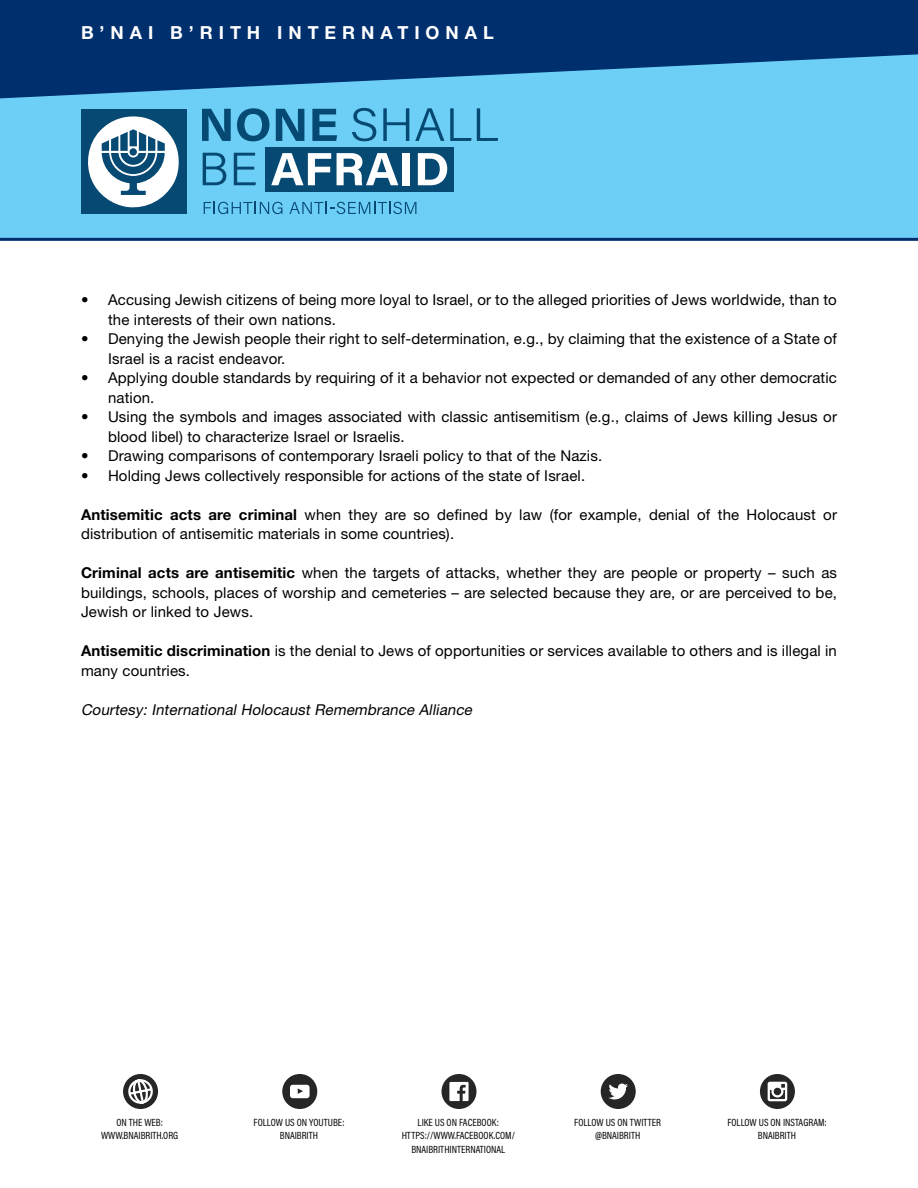
<style>
.page{position:relative;width:918px;height:1188px;background:#fff}
.page>*{position:absolute;margin:0;border:0;box-sizing:border-box;transform-origin:0 0}
.t1{font:700 18px "Helvetica Neue LT Std";letter-spacing:.33em;color:#fff}
.t2{font:15px/19.5px "Helvetica Neue LT Std";letter-spacing:.01em;color:#000}
.t3{font:italic 15px "Helvetica Neue LT Std";color:#000}
.t4{font:10.5px/13.5px "Acumin Pro Cond";color:#000;text-align:center}
.s1{font-weight:700}
</style>
<div class="page">
<div style="left:0;top:100px;width:918px;height:141px;background:#6dcff6"></div>
<svg style="left:0;top:0;width:918px;height:100px;background:#19548e"></svg>
<div style="left:282px;top:1074px;width:35px;height:35px;background:#272626;border-radius:50%"></div>
<svg style="left:290px;top:1085px;width:20px;height:13px"></svg>
<div style="left:601px;top:1074px;width:35px;height:35px;background:#272626;border-radius:50%"></div>
<svg style="left:608px;top:1084px;width:20px;height:15px"></svg>
<svg style="left:760px;top:1074px;width:35px;height:35px"></svg>
<svg style="left:768px;top:1082px;width:19px;height:19px"></svg>
<div style="left:442px;top:1074px;width:34px;height:35px;background:#272626;border-radius:50%"></div>
<svg style="left:449px;top:1082px;width:20px;height:19px"></svg>
<svg style="left:123px;top:1074px;width:35px;height:35px"></svg>
<svg style="left:127px;top:1077px;width:28px;height:29px"></svg>
<div style="left:265px;top:148px;width:189px;height:44px;background:#064973"></div>
<svg style="left:202px;top:109px;width:29px;height:32px"></svg>
<svg style="left:237px;top:108px;width:32px;height:33px"></svg>
<svg style="left:276px;top:109px;width:28px;height:32px"></svg>
<svg style="left:312px;top:109px;width:25px;height:32px"></svg>
<svg style="left:352px;top:108px;width:24px;height:33px"></svg>
<svg style="left:383px;top:108px;width:26px;height:33px"></svg>
<svg style="left:415px;top:108px;width:83px;height:33px;background:#56b2d9"></svg>
<svg style="left:203px;top:153px;width:23px;height:32px"></svg>
<svg style="left:234px;top:153px;width:22px;height:32px"></svg>
<svg style="left:271px;top:153px;width:60px;height:32px"></svg>
<svg style="left:337px;top:153px;width:61px;height:32px"></svg>
<div style="left:403px;top:153px;width:7px;height:32px;background:#fff"></div>
<svg style="left:418px;top:153px;width:29px;height:32px"></svg>
<svg style="left:204px;top:202px;width:79px;height:12px"></svg>
<svg style="left:289px;top:202px;width:127px;height:12px;background:#50aad2"></svg>
<div style="left:81px;top:109px;width:105px;height:105px;background:#064973"></div>
<svg style="left:88px;top:116px;width:91px;height:92px"></svg>
<p class="t1" style="left:81px;top:21px;width:414px">B’NAI B’RITH INTERNATIONAL</p>
<p class="t2" style="left:108px;top:290px;width:730px;text-indent:-27px">• Accusing Jewish citizens of being more loyal to Israel, or to the alleged priorities of Jews worldwide, than to the interests of their own nations.</p>
<p class="t2" style="left:108px;top:329px;width:731px;text-indent:-27px">• Denying the Jewish people their right to self-determination, e.g., by claiming that the existence of a State of<br>Israel is a racist endeavor.</p>
<p class="t2" style="left:108px;top:368px;width:730px;text-indent:-27px">• Applying double standards by requiring of it a behavior not expected or demanded of any other democratic nation.</p>
<p class="t2" style="left:108px;top:407px;width:731px;text-indent:-27px">• Using the symbols and images associated with classic antisemitism (e.g., claims of Jews killing Jesus or blood libel) to characterize Israel or Israelis.</p>
<p class="t2" style="left:81px;top:446px;width:523px">• Drawing comparisons of contemporary Israeli policy to that of the Nazis.</p>
<p class="t2" style="left:81px;top:465px;width:506px">• Holding Jews collectively responsible for actions of the state of Israel.</p>
<p class="t2" style="left:81px;top:504px;width:758px"><span class="s1">Antisemitic acts are criminal</span> when they are so defined by law (for example, denial of the Holocaust or distribution of antisemitic materials in some countries).</p>
<p class="t2" style="left:81px;top:563px;width:758px;text-align:justify"><span class="s1">Criminal acts are antisemitic</span> when the targets of attacks, whether they are people or property – such as buildings, schools, places of worship and cemeteries – are selected because they are, or are perceived to be, Jewish or linked to Jews.</p>
<p class="t2" style="left:81px;top:641px;width:757px"><span class="s1">Antisemitic discrimination</span> is the denial to Jews of opportunities or services available to others and is illegal in many countries.</p>
<p class="t3" style="left:81px;top:700px;width:396px">Courtesy: International Holocaust Remembrance Alliance</p>
<p class="t4" style="left:101px;top:1115px;width:79px">ON THE WEB:<br>WWW.BNAIBRITH.ORG</p>
<p class="t4" style="left:254px;top:1115px;width:92px">FOLLOW US ON YOUTUBE:<br>BNAIBRITH</p>
<p class="t4" style="left:402px;top:1115px;width:115px">LIKE US ON FACEBOOK:<br>HTTPS://WWW.FACEBOOK.COM/<br>BNAIBRITHINTERNATIONAL</p>
<p class="t4" style="left:574px;top:1115px;width:88px">FOLLOW US ON TWITTER @BNAIBRITH</p>
<p class="t4" style="left:727px;top:1115px;width:101px">FOLLOW US ON INSTAGRAM:<br>BNAIBRITH</p>
</div>
